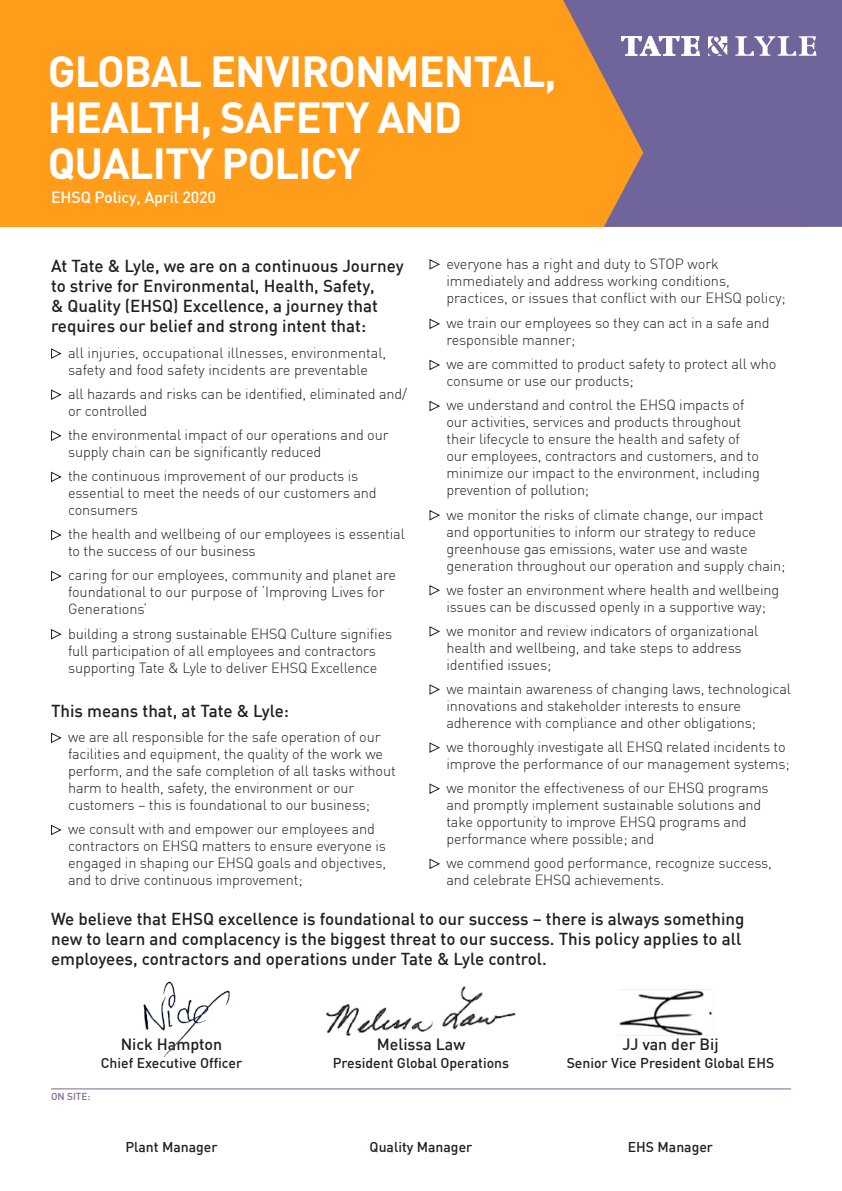
<style>
.page{position:relative;width:842px;height:1191px;background:#fff}
.page>*{position:absolute;margin:0;border:0;box-sizing:border-box;transform-origin:0 0}
.POSTER_heading{font:700 43px/46px "DINOT";letter-spacing:-.02em;color:#fff}
.TEXT{font:500 17px/20px "DIN";color:#231f20}
.TEXT-2{font:500 16px "DIN";color:#231f20}
.POSTER_sub{font:500 16px "DIN";letter-spacing:-.01em;color:#fff}
.Bullet_points{font:300 14.5px/17px "DIN";letter-spacing:-.01em;color:#231f20}
.TEXT-3{font:500 14px "DIN";color:#231f20}
.TEXT-4{font:500 10px "DIN";color:#796990}
</style>
<div class="page">
<div style="left:0;top:0;width:811px;height:227px;background:#ff9d1b"></div>
<svg style="left:563px;top:0;width:279px;height:227px;fill:#70659b"></svg>
<svg style="left:735px;top:36px;width:81px;height:20px;background:#a49dbf"></svg>
<svg style="left:621px;top:36px;width:106px;height:20px;background:#b2acc9"></svg>
<svg style="left:51px;top:348px;width:11px;height:11px"></svg>
<svg style="left:51px;top:389px;width:11px;height:11px"></svg>
<svg style="left:51px;top:430px;width:11px;height:11px"></svg>
<svg style="left:51px;top:471px;width:11px;height:11px"></svg>
<svg style="left:51px;top:529px;width:11px;height:12px"></svg>
<svg style="left:51px;top:571px;width:11px;height:11px"></svg>
<svg style="left:51px;top:629px;width:11px;height:11px"></svg>
<svg style="left:51px;top:732px;width:11px;height:11px"></svg>
<svg style="left:51px;top:824px;width:11px;height:12px"></svg>
<svg style="left:429px;top:259px;width:11px;height:11px"></svg>
<svg style="left:429px;top:318px;width:11px;height:11px"></svg>
<svg style="left:429px;top:359px;width:11px;height:12px"></svg>
<svg style="left:429px;top:400px;width:11px;height:12px"></svg>
<svg style="left:429px;top:510px;width:11px;height:11px"></svg>
<svg style="left:429px;top:585px;width:11px;height:11px"></svg>
<svg style="left:429px;top:626px;width:11px;height:11px"></svg>
<svg style="left:429px;top:684px;width:11px;height:11px"></svg>
<svg style="left:429px;top:742px;width:11px;height:11px"></svg>
<svg style="left:429px;top:783px;width:11px;height:11px"></svg>
<svg style="left:429px;top:858px;width:11px;height:11px"></svg>
<img style="left:619px;top:989px;width:94px;height:47px">
<img style="left:325px;top:986px;width:191px;height:51px">
<img style="left:143px;top:981px;width:87px;height:77px">
<hr style="left:51px;top:1088px;width:740px;height:1px;background:#796990">
<p class="POSTER_heading" style="left:48px;top:47px;width:510px">GLOBAL ENVIRONMENTAL,<br>HEALTH, SAFETY AND<br>QUALITY POLICY</p>
<p class="POSTER_sub" style="left:51px;top:187px;width:166px">EHSQ Policy, April 2020</p>
<p class="Bullet_points" style="left:446px;top:255px;width:341px">everyone has a right and duty to STOP work immediately and address working conditions, practices, or issues that conflict with our EHSQ policy;</p>
<p class="Bullet_points" style="left:446px;top:314px;width:325px">we train our employees so they can act in a safe and responsible manner;</p>
<p class="Bullet_points" style="left:446px;top:355px;width:331px">we are committed to product safety to protect all who consume or use our products;</p>
<p class="Bullet_points" style="left:446px;top:396px;width:315px">we understand and control the EHSQ impacts of our activities, services and products throughout their lifecycle to ensure the health and safety of our employees, contractors and customers, and to minimize our impact to the environment, including prevention of pollution;</p>
<p class="Bullet_points" style="left:446px;top:505px;width:340px">we monitor the risks of climate change, our impact and opportunities to inform our strategy to reduce greenhouse gas emissions, water use and waste generation throughout our operation and supply chain;</p>
<p class="Bullet_points" style="left:446px;top:581px;width:334px">we foster an environment where health and wellbeing issues can be discussed openly in a supportive way;</p>
<p class="Bullet_points" style="left:446px;top:622px;width:313px">we monitor and review indicators of organizational health and wellbeing, and take steps to address identified issues;</p>
<p class="Bullet_points" style="left:446px;top:680px;width:346px">we maintain awareness of changing laws, technological innovations and stakeholder interests to ensure adherence with compliance and other obligations;</p>
<p class="Bullet_points" style="left:446px;top:738px;width:345px">we thoroughly investigate all EHSQ related incidents to improve the performance of our management systems;</p>
<p class="Bullet_points" style="left:446px;top:779px;width:324px">we monitor the effectiveness of our EHSQ programs and promptly implement sustainable solutions and take opportunity to improve EHSQ programs and performance where possible; and</p>
<p class="Bullet_points" style="left:446px;top:854px;width:327px">we commend good performance, recognize success, and celebrate EHSQ achievements.</p>
<p class="TEXT" style="left:51px;top:908px;width:695px">We believe that EHSQ excellence is foundational to our success – there is always something new to learn and complacency is the biggest threat to our success. This policy applies to all employees, contractors and operations under Tate &amp; Lyle control.</p>
<p class="TEXT" style="left:51px;top:255px;width:354px">At Tate &amp; Lyle, we are on a continuous Journey to strive for Environmental, Health, Safety,<br>&amp; Quality (EHSQ) Excellence, a journey that requires our belief and strong intent that:</p>
<p class="Bullet_points" style="left:68px;top:344px;width:320px">all injuries, occupational illnesses, environmental, safety and food safety incidents are preventable</p>
<p class="Bullet_points" style="left:68px;top:385px;width:341px">all hazards and risks can be identified, eliminated and/ or controlled</p>
<p class="Bullet_points" style="left:68px;top:426px;width:322px">the environmental impact of our operations and our supply chain can be significantly reduced</p>
<p class="Bullet_points" style="left:68px;top:467px;width:310px">the continuous improvement of our products is essential to meet the needs of our customers and consumers</p>
<p class="Bullet_points" style="left:68px;top:525px;width:338px">the health and wellbeing of our employees is essential to the success of our business</p>
<p class="Bullet_points" style="left:68px;top:566px;width:330px">caring for our employees, community and planet are foundational to our purpose of ‘Improving Lives for<br>Generations’</p>
<p class="Bullet_points" style="left:68px;top:624px;width:326px">building a strong sustainable EHSQ Culture signifies full participation of all employees and contractors supporting Tate &amp; Lyle to deliver EHSQ Excellence</p>
<p class="TEXT" style="left:51px;top:700px;width:240px">This means that, at Tate &amp; Lyle:</p>
<p class="Bullet_points" style="left:68px;top:728px;width:329px">we are all responsible for the safe operation of our facilities and equipment, the quality of the work we perform, and the safe completion of all tasks without harm to health, safety, the environment or our customers – this is foundational to our business;</p>
<p class="Bullet_points" style="left:68px;top:820px;width:320px">we consult with and empower our employees and contractors on EHSQ matters to ensure everyone is engaged in shaping our EHSQ goals and objectives, and to drive continuous improvement;</p>
<p class="TEXT-4" style="left:51px;top:1089px;width:41px">ON SITE:</p>
<p class="TEXT-2" style="left:121px;top:1033px;width:103px">Nick Hampton</p>
<p class="TEXT-3" style="left:101px;top:1053px;width:143px">Chief Executive Officer</p>
<p class="TEXT-2" style="left:377px;top:1033px;width:90px">Melissa Law</p>
<p class="TEXT-3" style="left:333px;top:1053px;width:178px">President Global Operations</p>
<p class="TEXT-2" style="left:622px;top:1033px;width:98px">JJ van der Bij</p>
<p class="TEXT-3" style="left:567px;top:1053px;width:209px">Senior Vice President Global EHS</p>
<p class="TEXT-3" style="left:125px;top:1138px;width:94px">Plant Manager</p>
<p class="TEXT-3" style="left:370px;top:1138px;width:104px">Quality Manager</p>
<p class="TEXT-3" style="left:628px;top:1138px;width:87px">EHS Manager</p>
</div>
